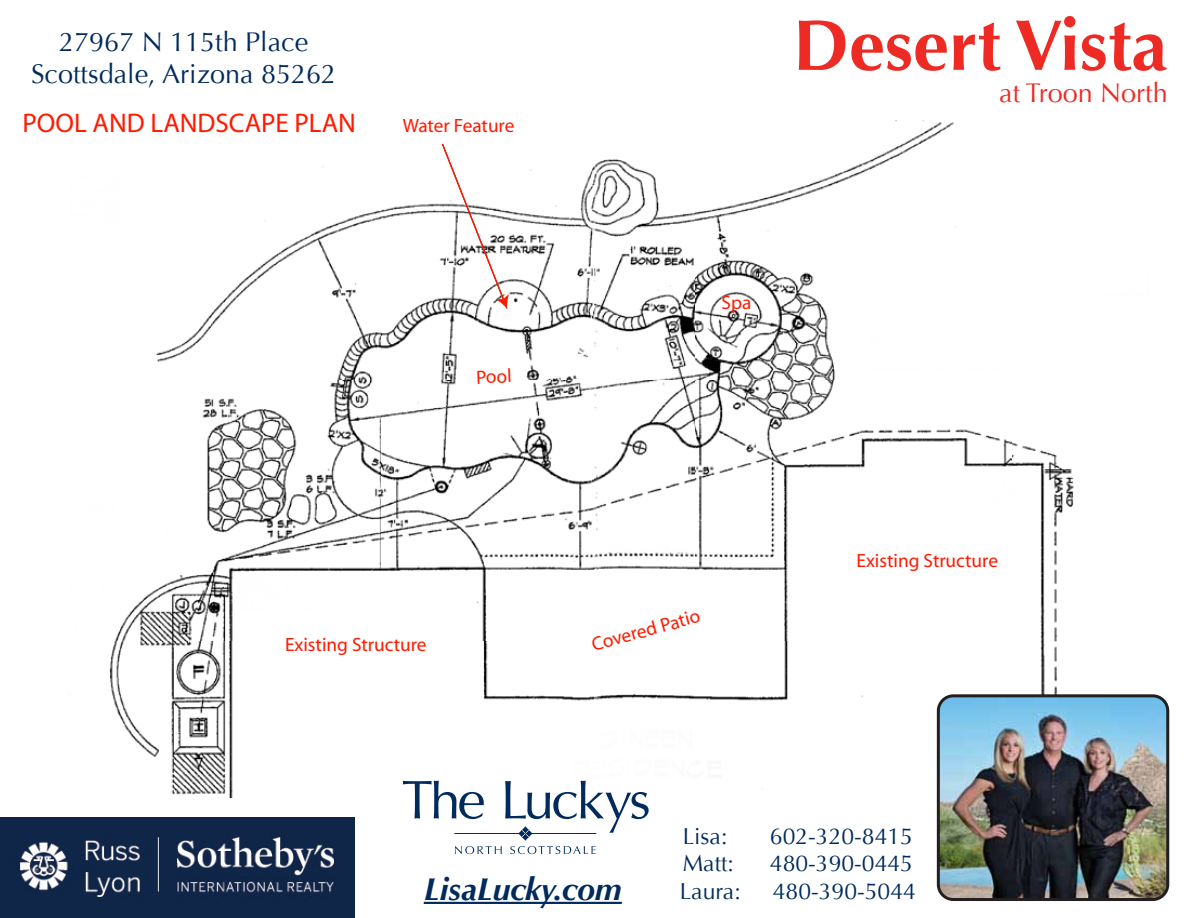
<style>
.page{position:relative;width:1188px;height:918px;background:#fff}
.page>*{position:absolute;margin:0;border:0;box-sizing:border-box;transform-origin:0 0}
.t1{font:700 72px "Optima";color:#ed2a24}
.t2{font:italic 700 31.8px "Optima";color:#002b5c}
.t3{font:27px/32.4px "Optima";color:#002b5c;text-align:center}
.t4{font:27px "Myriad";color:#ff1a00}
.t5{font:27px "Optima";color:#ed2a24}
.t6{font:22.95px "Optima";color:#002b5c}
.t7{font:19.35px "Myriad";color:#ff1a00}
</style>
<div class="page">
<img style="left:109px;top:120px;width:965px;height:678px">
<svg style="left:442px;top:144px;width:67px;height:165px"></svg>
<img style="left:0;top:817px;width:355px;height:101px">
<svg style="left:424px;top:902px;width:198px;height:1px"></svg>
<svg style="left:403px;top:781px;width:81px;height:38px"></svg>
<svg style="left:505px;top:781px;width:144px;height:52px"></svg>
<svg style="left:455px;top:846px;width:47px;height:8px"></svg>
<svg style="left:510px;top:846px;width:86px;height:8px"></svg>
<svg style="left:518px;top:830px;width:7px;height:7px"></svg>
<svg style="left:522px;top:826px;width:7px;height:8px"></svg>
<svg style="left:522px;top:834px;width:7px;height:7px"></svg>
<svg style="left:525px;top:830px;width:8px;height:7px"></svg>
<hr style="left:529px;top:833px;width:67px;height:1px;background:#002b5c">
<hr style="left:454px;top:833px;width:68px;height:1px;background:#002b5c">
<img style="left:937px;top:694px;width:232px;height:207px">
<h3 class="t3" style="left:31px;top:26px;width:307px">27967 N 115th Place<br>Scottsdale, Arizona 85262</h3>
<h3 class="t4" style="left:23px;top:109px;width:335px">POOL AND LANDSCAPE PLAN</h3>
<p class="t7" style="left:403px;top:116px;width:113px">Water Feature</p>
<p class="t7" style="left:476px;top:367px;width:37px;rotate:-2deg">Pool</p>
<p class="t7" style="left:285px;top:635px;width:143px">Existing Structure</p>
<h1 class="t1" style="left:793px;top:3px;width:376px">Desert Vista</h1>
<h3 class="t5" style="left:999px;top:77px;width:170px">at Troon North</h3>
<p class="t7" style="left:722px;top:292px;width:31px">Spa</p>
<p class="t7" style="left:590px;top:635px;width:113px;rotate:-15deg">Covered Patio</p>
<p class="t7" style="left:857px;top:550px;width:143px">Existing Structure</p>
<p class="t6" style="left:683px;top:823px;width:46px">Lisa:</p>
<p class="t6" style="left:770px;top:823px;width:145px">602-320-8415</p>
<p class="t6" style="left:683px;top:850px;width:53px">Matt:</p>
<p class="t6" style="left:770px;top:850px;width:145px">480-390-0445</p>
<h2 class="t2" style="left:424px;top:870px;width:199px">LisaLucky.com</h2>
<p class="t6" style="left:680px;top:878px;width:63px">Laura:</p>
<p class="t6" style="left:773px;top:878px;width:145px">480-390-5044</p>
</div>
